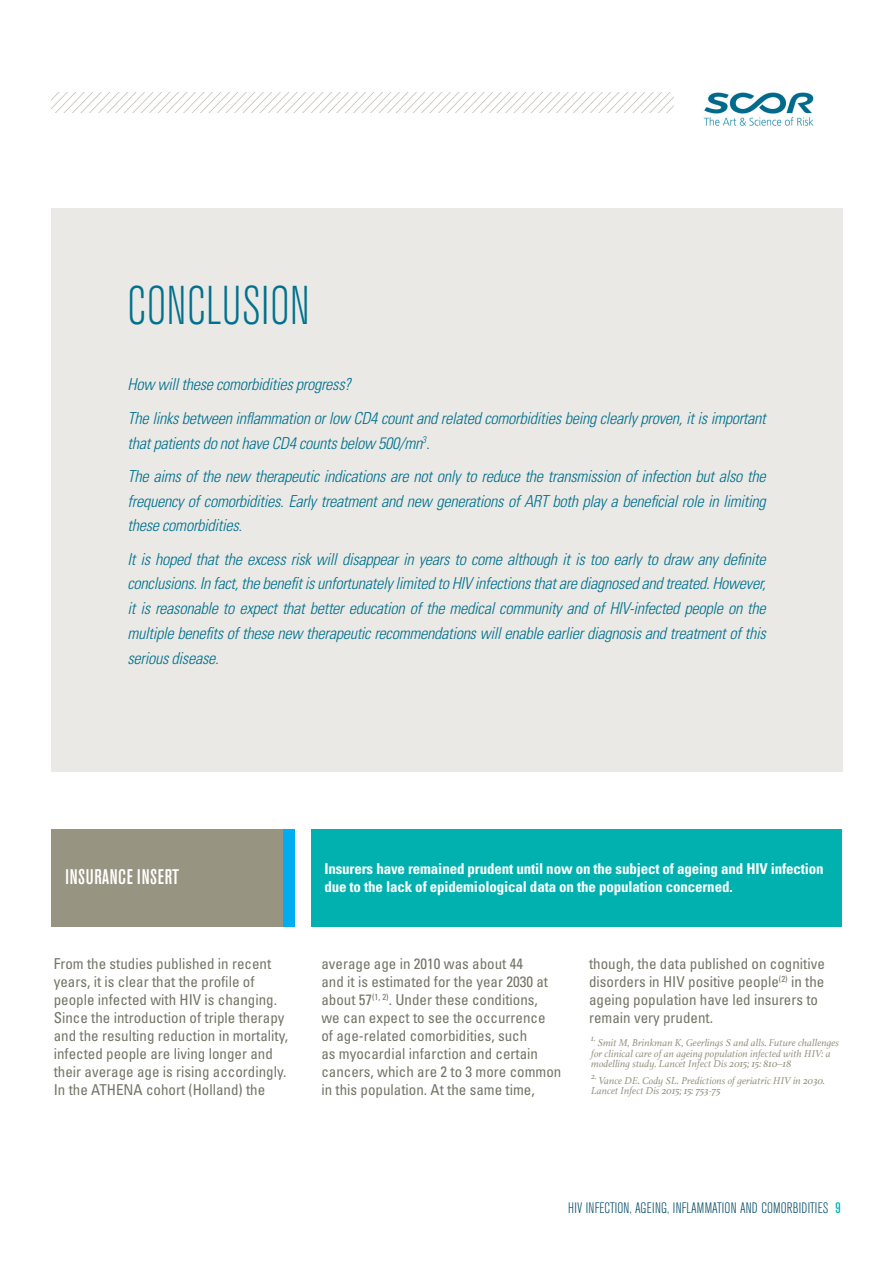
<style>
.page{position:relative;width:893px;height:1263px;background:#fff}
.page>*{position:absolute;margin:0;border:0;box-sizing:border-box;transform-origin:0 0}
.t1{font:300 condensed 54.15px "Akzidenz Grotesk BE";letter-spacing:.01em;color:#00718e;scale:.92 1}
.HORS_TEXTE{font:500 condensed 21px "Akzidenz Grotesk BE";letter-spacing:.03em;color:#fff}
.t2{font:italic 300 condensed 16.5px/24.8px "Univers";letter-spacing:-.02em;color:#00718e;text-align:justify}
.t3{font:condensed 15px/18px "Univers";color:#757466}
.t4{font:700 condensed 15px/18px "Univers LT Std";letter-spacing:-.01em;color:#fff}
.t5{font:300 condensed 15px "Akzidenz Grotesk BE";letter-spacing:.01em;color:#004964}
.legendes{font:italic 10.5px/10.5px "Athelas";color:#979481}
.legendes-2{font:italic 8.7px "Athelas";color:#979481}
.s1{font-weight:500;color:#00b1b0}
</style>
<div class="page">
<img style="left:51px;top:93px;width:623px;height:19px">
<img style="left:703px;top:92px;width:111px;height:33px">
<div style="left:51px;top:208px;width:791px;height:564px;background:#eae9e5"></div>
<div style="left:311px;top:829px;width:531px;height:97px;background:#00b1b0"></div>
<div style="left:51px;top:829px;width:243px;height:97px;background:#979481"></div>
<div style="left:283px;top:829px;width:11px;height:97px;background:#00aeef"></div>
<p class="t1" style="left:128px;top:276px;width:200px">CONCLUSION</p>
<p class="t2" style="left:128px;top:372px;width:225px">How will these comorbidities progress?</p>
<p class="t2" style="left:128px;top:405px;width:640px">The links between inflammation or low CD4 count and related comorbidities being clearly proven, it is important that patients do not have CD4 counts below 500/mn<sup>3</sup>.</p>
<p class="t2" style="left:128px;top:463px;width:640px">The aims of the new therapeutic indications are not only to reduce the transmission of infection but also the frequency of comorbidities. Early treatment and new generations of ART both play a beneficial role in limiting these comorbidities.</p>
<p class="t2" style="left:128px;top:546px;width:640px">It is hoped that the excess risk will disappear in years to come although it is too early to draw any definite conclusions. In fact, the benefit is unfortunately limited to HIV infections that are diagnosed and treated. However, it is reasonable to expect that better education of the medical community and of HIV-infected people on the multiple benefits of these new therapeutic recommendations will enable earlier diagnosis and treatment of this serious disease.</p>
<p class="HORS_TEXTE" style="left:65px;top:865px;width:115px">INSURANCE INSERT</p>
<p class="t4" style="left:324px;top:860px;width:501px">Insurers have remained prudent until now on the subject of ageing and HIV infection due to the lack of epidemiological data on the population concerned.</p>
<p class="t3" style="left:54px;top:954px;width:236px">From the studies published in recent years, it is clear that the profile of people infected with HIV is changing.<br>Since the introduction of triple therapy and the resulting reduction in mortality, infected people are living longer and their average age is rising accordingly.<br>In the ATHENA cohort (Holland) the</p>
<p class="t3" style="left:321px;top:954px;width:241px">average age in 2010 was about 44<br>and it is estimated for the year 2030 at about 57<sup>(1,</sup> <sup>2)</sup>. Under these conditions,<br>we can expect to see the occurrence<br>of age-related comorbidities, such<br>as myocardial infarction and certain cancers, which are 2 to 3 more common in this population. At the same time,</p>
<p class="t3" style="left:589px;top:954px;width:237px">though, the data published on cognitive disorders in HIV positive people<sup>(2)</sup> in the ageing population have led insurers to remain very prudent.</p>
<p class="legendes-2" style="left:591px;top:1031px;width:6px">1.</p>
<p class="legendes" style="left:591px;top:1037px;width:249px;text-indent:6px">Smit M, Brinkman K, Geerlings S and alls. Future challenges for clinical care of an ageing population infected with HIV: a modelling study. Lancet Infect Dis 2015; 15: 810–18</p>
<p class="legendes-2" style="left:591px;top:1069px;width:7px">2.</p>
<p class="legendes" style="left:591px;top:1075px;width:236px;text-indent:7px">Vance DE. Cody SL. Predictions of geriatric HIV in 2030.<br>Lancet Infect Dis 2015; 15: 753-75</p>
<p class="t5" style="left:568px;top:1199px;width:274px">HIV INFECTION, AGEING, INFLAMMATION AND COMORBIDITIES <span class="s1">9</span></p>
</div>
